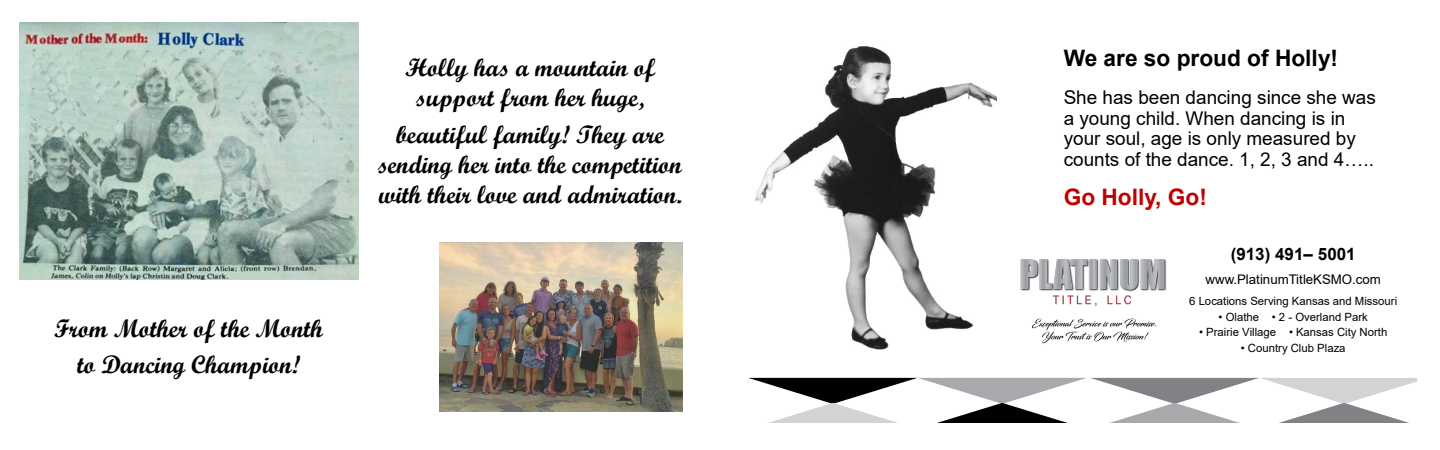
<style>
.page{position:relative;width:1440px;height:450px;background:#fff}
.page>*{position:absolute;margin:0;border:0;box-sizing:border-box;transform-origin:0 0}
.t1{font:700 25.25px/30.4px "Script MT";color:#000;text-align:center}
.t2{font:700 22.75px "Arial";color:#c00000}
.t3{font:700 22.62px "Arial";color:#000}
.t4{font:19px/20.6px "Arial";color:#000}
.t5{font:700 17px "Arial";color:#000}
.t6{font:13.25px "Arial";color:#000}
.t7{font:11.38px "Arial";color:#000}
</style>
<div class="page">
<img style="left:756px;top:46px;width:240px;height:304px">
<svg style="left:749px;top:378px;width:668px;height:45px"></svg>
<img style="left:1020px;top:259px;width:147px;height:85px">
<img style="left:440px;top:242px;width:243px;height:170px">
<img style="left:20px;top:23px;width:338px;height:256px">
<p class="t1" style="left:54px;top:310px;width:271px;line-height:36.1px">From Mother of the Month to Dancing Champion!</p>
<p class="t1" style="left:405px;top:52px;width:251px">Holly has a mountain of support from her huge,</p>
<p class="t1" style="left:378px;top:118px;width:305px">beautiful family! They are sending her into the competition with their love and admiration.</p>
<p class="t3" style="left:1064px;top:42px;width:276px">We are so proud of Holly!</p>
<p class="t4" style="left:1064px;top:87px;width:314px">She has been dancing since she was a young child. When dancing is in your soul, age is only measured by counts of the dance. 1, 2, 3 and 4…..</p>
<p class="t2" style="left:1064px;top:181px;width:145px">Go Holly, Go!</p>
<p class="t5" style="left:1231px;top:242px;width:126px">(913) 491– 5001</p>
<p class="t6" style="left:1206px;top:270px;width:177px">www.PlatinumTitleKSMO.com</p>
<p class="t7" style="left:1189px;top:293px;width:210px">6 Locations Serving Kansas and Missouri</p>
<p class="t7" style="left:1219px;top:309px;width:151px">• Olathe • 2 - Overland Park</p>
<p class="t7" style="left:1199px;top:324px;width:190px">• Prairie Village • Kansas City North</p>
<p class="t7" style="left:1241px;top:340px;width:106px">• Country Club Plaza</p>
</div>
